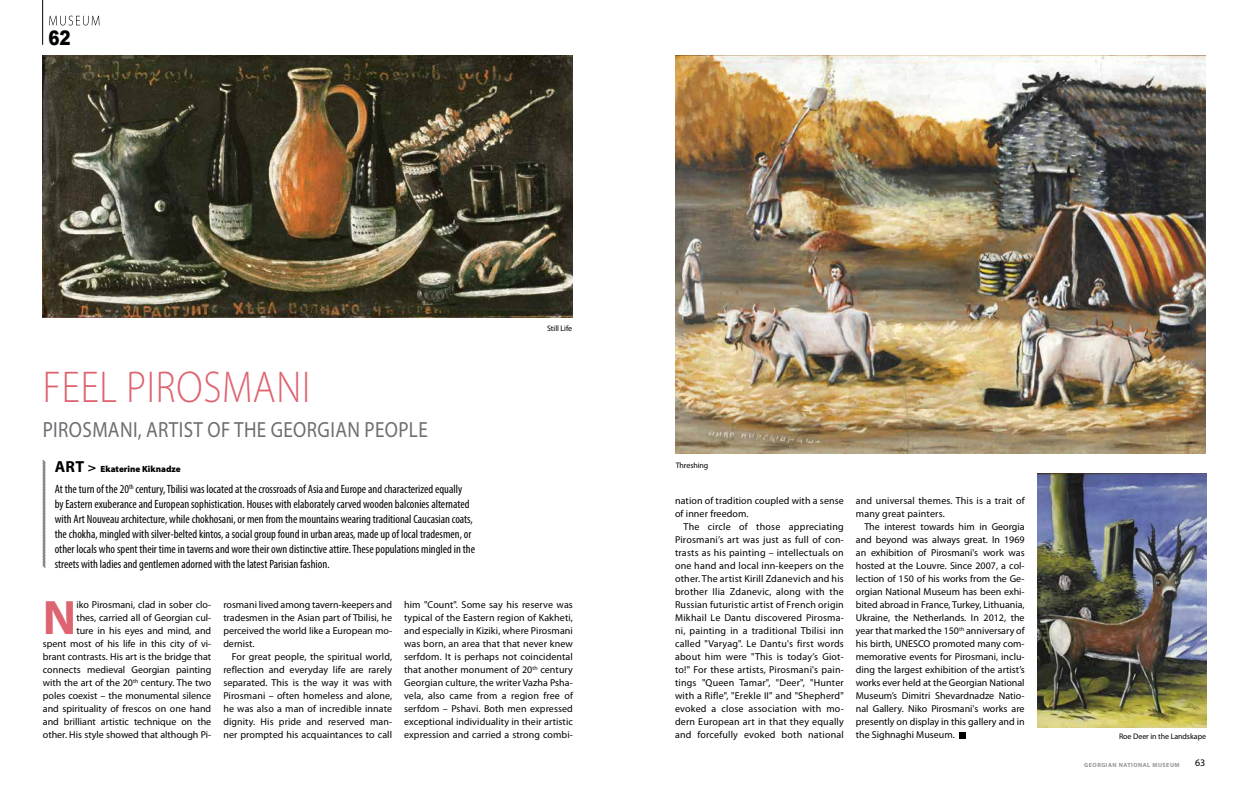
<style>
.page{position:relative;width:1248px;height:794px;background:#fff}
.page>*{position:absolute;margin:0;border:0;box-sizing:border-box;transform-origin:0 0}
.t1{font:700 48.6px "Myriad Pro";color:#dd6470}
.t2{font:300 44.8px "Myriad Pro";letter-spacing:.02em;color:#dd6470;scale:.87 1}
.t3{font:22px "Myriad Pro";letter-spacing:.02em;color:#6d6e71;scale:.87 1}
.t4{font:900 20px "Arial";color:#000;scale:.83 1}
.t5{font:condensed 12px/15px "Myriad Pro";color:#000}
.t6{font:10px/13px "Myriad Pro";color:#000;text-align:justify}
.t7{font:10px/13px "Myriad Pro";letter-spacing:.02em;color:#000}
.t8{font:900 9px "Myriad Pro";color:#000}
.t9{font:8px "Myriad Pro";letter-spacing:-.01em;color:#000}
.t10{font:700 6px "Myriad Pro";letter-spacing:.08em;color:#939598}
.s1{font-weight:700;font-size:16px}
.s2{font-family:"BPG Nateli Mt";font-weight:700;font-size:16px}
</style>
<div class="page">
<svg style="left:42px;top:460px;width:4px;height:108px"></svg>
<img style="left:43px;top:55px;width:530px;height:262px">
<img style="left:675px;top:55px;width:530px;height:399px">
<img style="left:1037px;top:474px;width:169px;height:253px">
<div style="left:958px;top:732px;width:7px;height:6px;background:#000"></div>
<hr style="left:42px;top:0;width:1px;height:45px;background:#000">
<svg style="left:49px;top:16px;width:50px;height:10px"></svg>
<h3 class="t4" style="left:48px;top:26px;width:28px">62</h3>
<p class="t9" style="left:547px;top:323px;width:27px">Still Life</p>
<h2 class="t2" style="left:43px;top:362px;width:309px">FEEL PIROSMANI</h2>
<h3 class="t3" style="left:43px;top:416px;width:25px">Pirosmani</h3>
<h3 class="t3" style="left:138px;top:416px;width:35px">, Artist</h3>
<h3 class="t3" style="left:207px;top:416px;width:101px">of the Georgian</h3>
<h3 class="t3" style="left:364px;top:416px;width:25px">People</h3>
<p class="t8" style="left:55px;top:463px;width:127px"><span class="s1">Art</span> <span class="s2">&gt;</span> Ekaterine Kiknadze</p>
<p class="t5" style="left:55px;top:481px;width:422px">At the turn of the 20<sup>th</sup> century, Tbilisi was located at the crossroads of Asia and Europe and characterized equally<br>by Eastern exuberance and European sophistication. Houses with elaborately carved wooden balconies alternated with Art Nouveau architecture, while chokhosani, or men from the mountains wearing traditional Caucasian coats, the chokha, mingled with silver-belted kintos, a social group found in urban areas, made up of local tradesmen, or other locals who spent their time in taverns and wore their own distinctive attire. These populations mingled in the streets with ladies and gentlemen adorned with the latest Parisian fashion.</p>
<p class="t6" style="left:223px;top:598px;width:170px">rosmani lived among tavern-keepers and tradesmen in the Asian part of Tbilisi, he perceived the world like a European mo&shy;dernist.</p>
<p class="t6" style="left:223px;top:650px;width:170px;text-indent:8px">For great people, the spiritual world, reflection and everyday life are rarely separated. This is the way it was with Pirosmani – often homeless and alone, he was also a man of incredible innate dignity. His pride and reserved man&shy;ner prompted his acquaintances to call</p>
<p class="t6" style="left:43px;top:598px;width:170px;text-align:right">iko Pirosmani, clad in sober clo-<br>thes, carried all of Georgian cul-<br>ture in his eyes and mind, and<br>spent most of his life in this city of vi&shy;brant contrasts. His art is the bridge that connects medieval Georgian painting with the art of the 20<sup>th</sup> century. The two poles coexist – the monumental silence and spirituality of frescos on one hand and brilliant artistic technique on the other. His style showed that although Pi-</p>
<p class="t6" style="left:404px;top:598px;width:170px">him "Count". Some say his reserve was typical of the Eastern region of Kakheti, and especially in Kiziki, where Pirosmani was born, an area that that never knew serfdom. It is perhaps not coincidental that another monument of 20<sup>th</sup> century Georgian culture, the writer Vazha Psha&shy;vela, also came from a region free of serfdom – Pshavi. Both men expressed exceptional individuality in their artistic expression and carried a strong combi-</p>
<h1 class="t1" style="left:43px;top:586px;width:29px">N</h1>
<p class="t9" style="left:675px;top:460px;width:34px">Threshing</p>
<p class="t6" style="left:675px;top:494px;width:170px">nation of tradition coupled with a sense of inner freedom.</p>
<p class="t6" style="left:675px;top:520px;width:170px;text-indent:9px">The circle of those appreciating Pirosmani’s art was just as full of con&shy;trasts as his painting – intellectuals on one hand and local inn-keepers on the other. The artist Kirill Zdanevich and his brother Ilia Zdanevic, along with the Russian futuristic artist of French origin Mikhail Le Dantu discovered Pirosma&shy;ni, painting in a traditional Tbilisi inn called "Varyag". Le Dantu's first words about him were "This is today’s Giot&shy;to!" For these artists, Pirosmani's pain&shy;tings "Queen Tamar", "Deer", "Hunter with a Rifle", "Erekle II" and "Shepherd" evoked a close association with mo&shy;dern European art in that they equally and forcefully evoked both national</p>
<p class="t7" style="left:855px;top:494px;width:170px">and universal themes. This is a trait of many great painters.</p>
<p class="t6" style="left:855px;top:520px;width:170px;text-indent:9px">The interest towards him in Georgia and beyond was always great. In 1969 an exhibition of Pirosmani's work was hosted at the Louvre. Since 2007, a col&shy;lection of 150 of his works from the Ge&shy;orgian National Museum has been exhi&shy;bited abroad in France, Turkey, Lithuania, Ukraine, the Netherlands. In 2012, the year that marked the 150<sup>th</sup> anniversary of his birth, UNESCO promoted many com&shy;memorative events for Pirosmani, inclu&shy;ding the largest exhibition of the artist’s works ever held at the Georgian National Museum’s Dimitri Shevardnadze Natio&shy;nal Gallery. Niko Pirosmani's works are presently on display in this gallery and in the Sighnaghi Museum.</p>
<p class="t9" style="left:1118px;top:731px;width:89px">Roe Deer in the Landskape</p>
<p class="t10" style="left:1084px;top:761px;width:97px">GEORGIAN NATIONAL MUSEUM</p>
<p class="t6" style="left:1194px;top:756px;width:12px">63</p>
</div>
